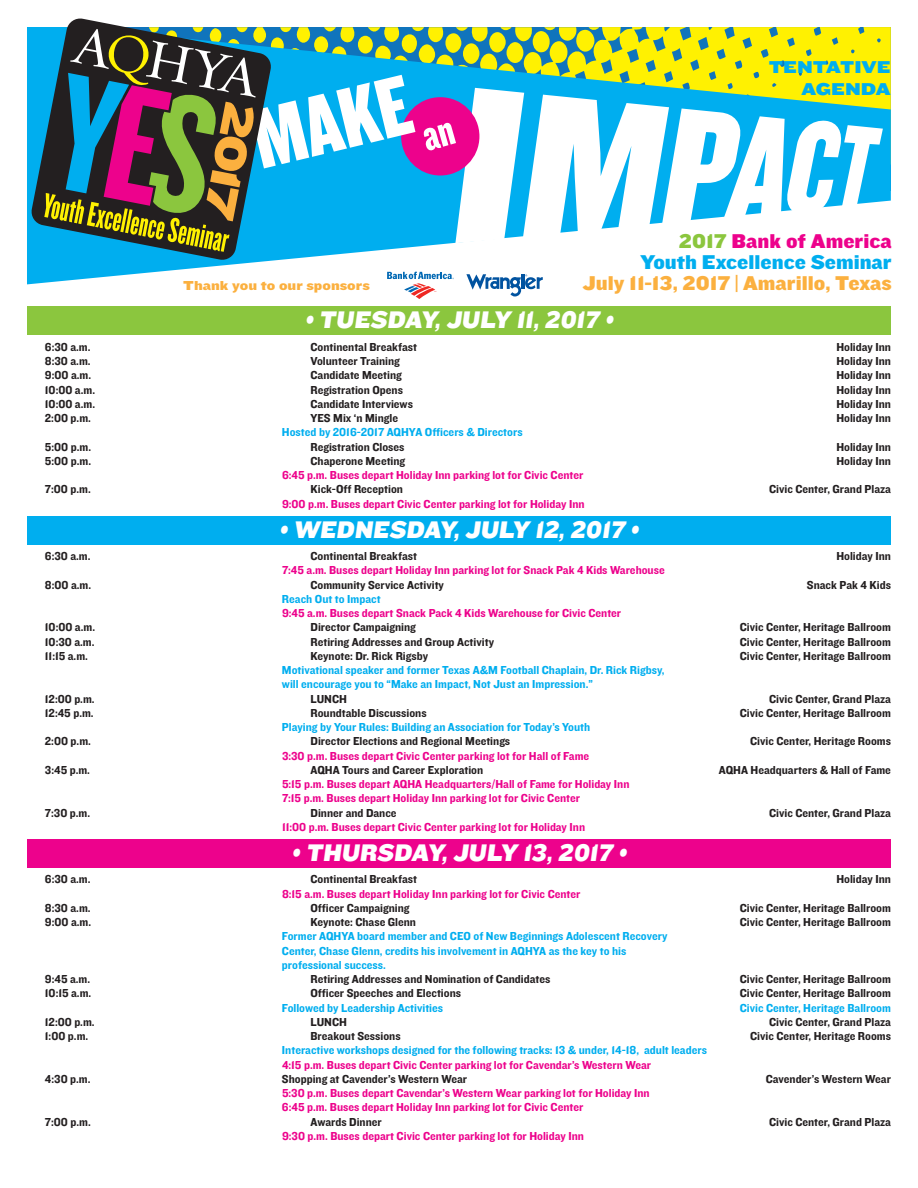
<style>
.page{position:relative;width:918px;height:1188px;background:#fff}
.page>*{position:absolute;margin:0;border:0;box-sizing:border-box;transform-origin:0 0}
.t1{font:24.9px "Knockout HTF73 Full Heviweight";color:#fff;scale:.83 1}
.t2{font:20.7px "Knockout HTF72 Full Cruiserwt";color:#fbb03f}
.t3{font:20.7px "Knockout HTF72 Full Cruiserwt";color:#00aeef}
.t4{font:20.7px "Knockout HTF72 Full Cruiserwt";color:#ed028c}
.t5{font:17.85px/21.3px "Knockout HTF73 Full Heviweight";color:#00aeef;text-align:right}
.t6{font:13.5px "Knockout HTF73 Full Heviweight";color:#fbb03f}
.t7{font:12px "Knockout HTF51 Middleweight";color:#231f20}
.t8{font:12px "Knockout HTF51 Middleweight";color:#ed028c}
.t9{font:12px "Knockout HTF51 Middleweight";color:#00aeef}
.s1{color:#8bc63e}
</style>
<div class="page">
<div style="left:27px;top:517px;width:864px;height:28px;background:#00aeef"></div>
<div style="left:27px;top:839px;width:864px;height:28px;background:#ed028c"></div>
<div style="left:27px;top:307px;width:864px;height:28px;background:#8bc63e"></div>
<svg style="left:404px;top:284px;width:33px;height:15px"></svg>
<svg style="left:470px;top:284px;width:70px;height:13px"></svg>
<svg style="left:27px;top:27px;width:864px;height:257px"></svg>
<svg style="left:30px;top:18px;width:242px;height:243px;fill:#00aeef"></svg>
<svg style="left:44px;top:27px;width:839px;height:225px"></svg>
<p class="t6" style="left:183px;top:278px;width:188px">Thank you to our sponsors</p>
<p class="t5" style="left:769px;top:57px;width:123px">TENTATIVE<br>AGENDA</p>
<p class="t4" style="left:679px;top:230px;width:215px"><span class="s1">2017</span> Bank of America</p>
<p class="t3" style="left:640px;top:250px;width:253px">Youth Excellence Seminar</p>
<p class="t2" style="left:583px;top:271px;width:311px">July 11-13, 2017 | Amarillo, Texas</p>
<p class="t1" style="left:305px;top:306px;width:378px">• TUESDAY, JULY 11, 2017 •</p>
<p class="t7" style="left:45px;top:341px;width:47px">6:30 a.m.</p>
<p class="t7" style="left:310px;top:341px;width:108px">Continental Breakfast</p>
<p class="t7" style="left:836px;top:341px;width:56px">Holiday Inn</p>
<p class="t7" style="left:45px;top:355px;width:47px">8:30 a.m.</p>
<p class="t7" style="left:310px;top:355px;width:91px">Volunteer Training</p>
<p class="t7" style="left:836px;top:355px;width:56px">Holiday Inn</p>
<p class="t7" style="left:45px;top:369px;width:48px">9:00 a.m.</p>
<p class="t7" style="left:310px;top:369px;width:93px">Candidate Meeting</p>
<p class="t7" style="left:836px;top:369px;width:56px">Holiday Inn</p>
<p class="t7" style="left:45px;top:383px;width:52px">10:00 a.m.</p>
<p class="t7" style="left:310px;top:383px;width:94px">Registration Opens</p>
<p class="t7" style="left:836px;top:383px;width:56px">Holiday Inn</p>
<p class="t7" style="left:45px;top:398px;width:52px">10:00 a.m.</p>
<p class="t7" style="left:310px;top:398px;width:104px">Candidate Interviews</p>
<p class="t7" style="left:836px;top:398px;width:56px">Holiday Inn</p>
<p class="t7" style="left:45px;top:412px;width:47px">2:00 p.m.</p>
<p class="t7" style="left:310px;top:412px;width:89px">YES Mix ‘n Mingle</p>
<p class="t7" style="left:836px;top:412px;width:56px">Holiday Inn</p>
<p class="t9" style="left:282px;top:426px;width:242px">Hosted by 2016-2017 AQHYA Officers &amp; Directors</p>
<p class="t7" style="left:45px;top:440px;width:48px">5:00 p.m.</p>
<p class="t7" style="left:310px;top:440px;width:96px">Registration Closes</p>
<p class="t7" style="left:836px;top:440px;width:56px">Holiday Inn</p>
<p class="t7" style="left:45px;top:455px;width:48px">5:00 p.m.</p>
<p class="t7" style="left:310px;top:455px;width:96px">Chaperone Meeting</p>
<p class="t7" style="left:836px;top:455px;width:56px">Holiday Inn</p>
<p class="t8" style="left:282px;top:469px;width:303px">6:45 p.m. Buses depart Holiday Inn parking lot for Civic Center</p>
<p class="t7" style="left:45px;top:483px;width:47px">7:00 p.m.</p>
<p class="t7" style="left:310px;top:483px;width:94px">Kick-Off Reception</p>
<p class="t7" style="left:769px;top:483px;width:123px">Civic Center, Grand Plaza</p>
<p class="t8" style="left:282px;top:497px;width:304px">9:00 p.m. Buses depart Civic Center parking lot for Holiday Inn</p>
<p class="t1" style="left:279px;top:515px;width:440px">• WEDNESDAY, JULY 12, 2017 •</p>
<p class="t7" style="left:45px;top:550px;width:47px">6:30 a.m.</p>
<p class="t7" style="left:310px;top:550px;width:108px">Continental Breakfast</p>
<p class="t7" style="left:836px;top:550px;width:56px">Holiday Inn</p>
<p class="t8" style="left:282px;top:564px;width:384px">7:45 a.m. Buses depart Holiday Inn parking lot for Snack Pak 4 Kids Warehouse</p>
<p class="t7" style="left:45px;top:578px;width:48px">8:00 a.m.</p>
<p class="t7" style="left:310px;top:578px;width:135px">Community Service Activity</p>
<p class="t7" style="left:807px;top:578px;width:86px">Snack Pak 4 Kids</p>
<p class="t9" style="left:282px;top:593px;width:100px">Reach Out to Impact</p>
<p class="t8" style="left:282px;top:607px;width:341px">9:45 a.m. Buses depart Snack Pack 4 Kids Warehouse for Civic Center</p>
<p class="t7" style="left:45px;top:621px;width:52px">10:00 a.m.</p>
<p class="t7" style="left:310px;top:621px;width:107px">Director Campaigning</p>
<p class="t7" style="left:740px;top:621px;width:153px">Civic Center, Heritage Ballroom</p>
<p class="t7" style="left:45px;top:635px;width:51px">10:30 a.m.</p>
<p class="t7" style="left:310px;top:635px;width:185px">Retiring Addresses and Group Activity</p>
<p class="t7" style="left:740px;top:635px;width:153px">Civic Center, Heritage Ballroom</p>
<p class="t7" style="left:45px;top:650px;width:44px">11:15 a.m.</p>
<p class="t7" style="left:310px;top:650px;width:119px">Keynote: Dr. Rick Rigsby</p>
<p class="t7" style="left:740px;top:650px;width:153px">Civic Center, Heritage Ballroom</p>
<p class="t9" style="left:282px;top:664px;width:384px">Motivational speaker and former Texas A&amp;M Football Chaplain, Dr. Rick Rigbsy,</p>
<p class="t9" style="left:282px;top:678px;width:312px">will encourage you to “Make an Impact, Not Just an Impression.”</p>
<p class="t7" style="left:45px;top:692px;width:51px">12:00 p.m.</p>
<p class="t7" style="left:310px;top:692px;width:38px">LUNCH</p>
<p class="t7" style="left:769px;top:692px;width:123px">Civic Center, Grand Plaza</p>
<p class="t7" style="left:45px;top:707px;width:50px">12:45 p.m.</p>
<p class="t7" style="left:310px;top:707px;width:118px">Roundtable Discussions</p>
<p class="t7" style="left:740px;top:707px;width:153px">Civic Center, Heritage Ballroom</p>
<p class="t9" style="left:282px;top:721px;width:310px">Playing by Your Rules: Building an Association for Today’s Youth</p>
<p class="t7" style="left:45px;top:735px;width:47px">2:00 p.m.</p>
<p class="t7" style="left:310px;top:735px;width:201px">Director Elections and Regional Meetings</p>
<p class="t7" style="left:750px;top:735px;width:142px">Civic Center, Heritage Rooms</p>
<p class="t8" style="left:282px;top:749px;width:309px">3:30 p.m. Buses depart Civic Center parking lot for Hall of Fame</p>
<p class="t7" style="left:45px;top:764px;width:47px">3:45 p.m.</p>
<p class="t7" style="left:310px;top:764px;width:174px">AQHA Tours and Career Exploration</p>
<p class="t7" style="left:719px;top:764px;width:174px">AQHA Headquarters &amp; Hall of Fame</p>
<p class="t8" style="left:282px;top:778px;width:349px">5:15 p.m. Buses depart AQHA Headquarters/Hall of Fame for Holiday Inn</p>
<p class="t8" style="left:282px;top:792px;width:300px">7:15 p.m. Buses depart Holiday Inn parking lot for Civic Center</p>
<p class="t7" style="left:45px;top:806px;width:47px">7:30 p.m.</p>
<p class="t7" style="left:310px;top:806px;width:88px">Dinner and Dance</p>
<p class="t7" style="left:769px;top:806px;width:123px">Civic Center, Grand Plaza</p>
<p class="t8" style="left:282px;top:821px;width:305px">11:00 p.m. Buses depart Civic Center parking lot for Holiday Inn</p>
<p class="t1" style="left:291px;top:839px;width:410px">• THURSDAY, JULY 13, 2017 •</p>
<p class="t7" style="left:45px;top:873px;width:47px">6:30 a.m.</p>
<p class="t7" style="left:310px;top:873px;width:108px">Continental Breakfast</p>
<p class="t7" style="left:836px;top:873px;width:56px">Holiday Inn</p>
<p class="t8" style="left:282px;top:887px;width:300px">8:15 a.m. Buses depart Holiday Inn parking lot for Civic Center</p>
<p class="t7" style="left:45px;top:902px;width:47px">8:30 a.m.</p>
<p class="t7" style="left:310px;top:902px;width:101px">Officer Campaigning</p>
<p class="t7" style="left:740px;top:902px;width:153px">Civic Center, Heritage Ballroom</p>
<p class="t7" style="left:45px;top:916px;width:48px">9:00 a.m.</p>
<p class="t7" style="left:310px;top:916px;width:107px">Keynote: Chase Glenn</p>
<p class="t7" style="left:740px;top:916px;width:153px">Civic Center, Heritage Ballroom</p>
<p class="t9" style="left:282px;top:930px;width:387px">Former AQHYA board member and CEO of New Beginnings Adolescent Recovery</p>
<p class="t9" style="left:282px;top:944px;width:346px">Center, Chase Glenn, credits his involvement in AQHYA as the key to his</p>
<p class="t9" style="left:282px;top:959px;width:105px">professional success.</p>
<p class="t7" style="left:45px;top:973px;width:47px">9:45 a.m.</p>
<p class="t7" style="left:310px;top:973px;width:241px">Retiring Addresses and Nomination of Candidates</p>
<p class="t7" style="left:740px;top:973px;width:153px">Civic Center, Heritage Ballroom</p>
<p class="t7" style="left:45px;top:987px;width:48px">10:15 a.m.</p>
<p class="t7" style="left:310px;top:987px;width:152px">Officer Speeches and Elections</p>
<p class="t7" style="left:740px;top:987px;width:153px">Civic Center, Heritage Ballroom</p>
<p class="t9" style="left:282px;top:1001px;width:163px">Followed by Leadership Activities</p>
<p class="t9" style="left:740px;top:1001px;width:153px">Civic Center, Heritage Ballroom</p>
<p class="t7" style="left:45px;top:1016px;width:51px">12:00 p.m.</p>
<p class="t7" style="left:310px;top:1016px;width:38px">LUNCH</p>
<p class="t7" style="left:769px;top:1016px;width:123px">Civic Center, Grand Plaza</p>
<p class="t7" style="left:45px;top:1030px;width:45px">1:00 p.m.</p>
<p class="t7" style="left:310px;top:1030px;width:92px">Breakout Sessions</p>
<p class="t7" style="left:750px;top:1030px;width:142px">Civic Center, Heritage Rooms</p>
<p class="t9" style="left:282px;top:1044px;width:426px">Interactive workshops designed for the following tracks: 13 &amp; under, 14-18, adult leaders</p>
<p class="t8" style="left:282px;top:1058px;width:371px">4:15 p.m. Buses depart Civic Center parking lot for Cavendar’s Western Wear</p>
<p class="t7" style="left:45px;top:1073px;width:47px">4:30 p.m.</p>
<p class="t7" style="left:282px;top:1073px;width:187px">Shopping at Cavender’s Western Wear</p>
<p class="t7" style="left:766px;top:1073px;width:127px">Cavender’s Western Wear</p>
<p class="t8" style="left:282px;top:1087px;width:369px">5:30 p.m. Buses depart Cavendar’s Western Wear parking lot for Holiday Inn</p>
<p class="t8" style="left:282px;top:1101px;width:303px">6:45 p.m. Buses depart Holiday Inn parking lot for Civic Center</p>
<p class="t7" style="left:45px;top:1115px;width:47px">7:00 p.m.</p>
<p class="t7" style="left:310px;top:1115px;width:73px">Awards Dinner</p>
<p class="t7" style="left:769px;top:1115px;width:123px">Civic Center, Grand Plaza</p>
<p class="t8" style="left:282px;top:1130px;width:303px">9:30 p.m. Buses depart Civic Center parking lot for Holiday Inn</p>
</div>
